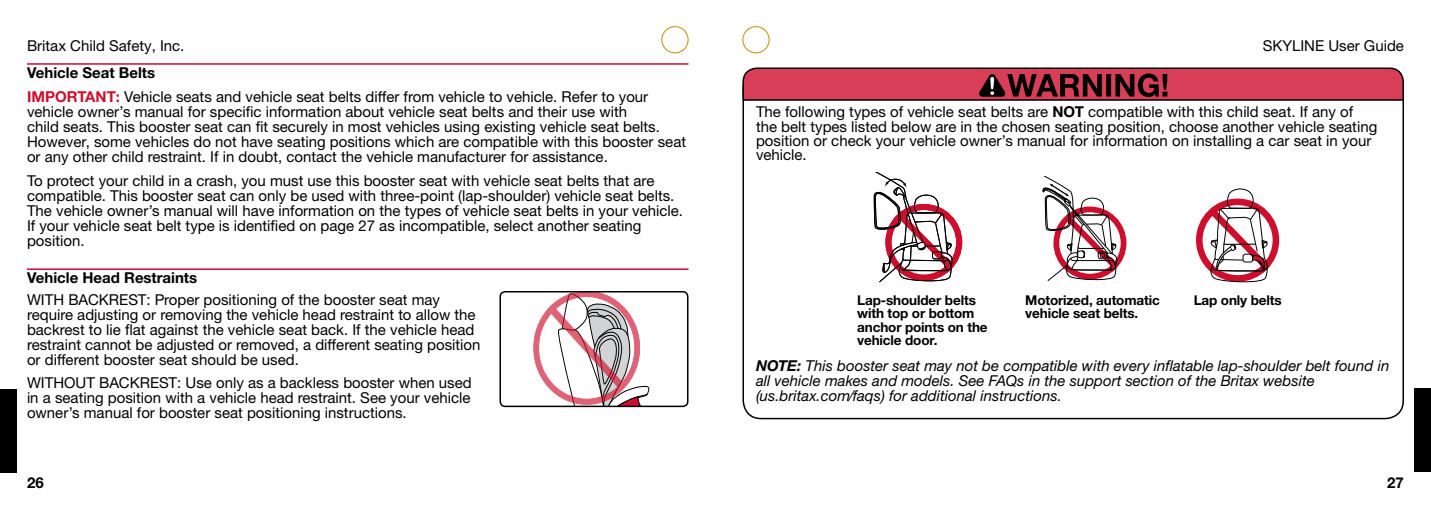
<style>
.page{position:relative;width:1431px;height:513px;background:#fff}
.page>*{position:absolute;margin:0;border:0;box-sizing:border-box;transform-origin:0 0}
.t1{font:15px/15px "Helvetica Neue LTW1 G";color:#000}
.t2{font:italic 15px/15px "Helvetica Neue LTW1 G";color:#000}
.t3{font:700 15px "Helvetica Neue LTW1 G";color:#000}
.t4{font:700 13.5px/13.5px "Helvetica Neue LTW1 G";letter-spacing:-.01em;color:#000}
.s1{font-weight:700}
.s2{font-weight:700;color:#ce0e2d}
</style>
<div class="page">
<div style="left:1414px;top:388px;width:17px;height:84px;background:#000"></div>
<div style="left:0;top:389px;width:17px;height:83px;background:#000"></div>
<div style="left:742px;top:26px;width:28px;height:27px;border:1px solid #bc9109;border-radius:50%"></div>
<div style="left:662px;top:26px;width:26px;height:27px;border:1px solid #bc9109;border-radius:50%"></div>
<hr style="left:27px;top:63px;width:661px;height:2px;background:#ce0e2d">
<hr style="left:27px;top:268px;width:661px;height:2px;background:#ce0e2d">
<svg style="left:534px;top:294px;width:116px;height:110px"></svg>
<div style="left:499px;top:291px;width:189px;height:116px;border:2px solid #000;border-radius:5px"></div>
<svg style="left:742px;top:67px;width:662px;height:35px;background:#b23d50"></svg>
<svg style="left:873px;top:173px;width:89px;height:109px"></svg>
<svg style="left:1042px;top:176px;width:84px;height:105px"></svg>
<svg style="left:1196px;top:189px;width:83px;height:93px"></svg>
<p class="t1" style="left:27px;top:39px;width:159px">Britax Child Safety, Inc.</p>
<p class="t1" style="left:1263px;top:39px;width:143px">SKYLINE User Guide</p>
<p class="t1" style="left:27px;top:61px;width:623px;line-height:23.9px"><span class="s1">Vehicle Seat Belts<br></span><span class="s2">IMPORTANT:</span> Vehicle seats and vehicle seat belts differ from vehicle to vehicle. Refer to your</p>
<p class="t1" style="left:27px;top:104px;width:661px">vehicle owner’s manual for specific information about vehicle seat belts and their use with<br>child seats. This booster seat can fit securely in most vehicles using existing vehicle seat belts.<br>However, some vehicles do not have seating positions which are compatible with this booster seat or any other child restraint. If in doubt, contact the vehicle manufacturer for assistance.</p>
<p class="t1" style="left:27px;top:173px;width:655px">To protect your child in a crash, you must use this booster seat with vehicle seat belts that are compatible. This booster seat can only be used with three-point (lap-shoulder) vehicle seat belts.<br>The vehicle owner’s manual will have information on the types of vehicle seat belts in your vehicle.<br>If your vehicle seat belt type is identified on page 27 as incompatible, select another seating position.</p>
<p class="t3" style="left:27px;top:269px;width:172px">Vehicle Head Restraints</p>
<p class="t1" style="left:27px;top:292px;width:455px">WITH BACKREST: Proper positioning of the booster seat may require adjusting or removing the vehicle head restraint to allow the backrest to lie flat against the vehicle seat back. If the vehicle head restraint cannot be adjusted or removed, a different seating position or different booster seat should be used.</p>
<p class="t1" style="left:27px;top:375px;width:446px;text-align:justify">WITHOUT BACKREST: Use only as a backless booster when used in a seating position with a vehicle head restraint. See your vehicle owner’s manual for booster seat positioning instructions.</p>
<p class="t1" style="left:756px;top:105px;width:623px;line-height:14.2px">The following types of vehicle seat belts are <span class="s1">NOT</span> compatible with this child seat. If any of the belt types listed below are in the chosen seating position, choose another vehicle seating position or check your vehicle owner’s manual for information on installing a car seat in your vehicle.</p>
<p class="t4" style="left:857px;top:293px;width:132px">Lap-shoulder belts with top or bottom anchor points on the vehicle door.</p>
<p class="t4" style="left:1025px;top:293px;width:136px">Motorized, automatic vehicle seat belts.</p>
<p class="t4" style="left:1194px;top:293px;width:89px">Lap only belts</p>
<p class="t2" style="left:756px;top:358px;width:635px"><span class="s1">NOTE:</span> This booster seat may not be compatible with every inflatable lap-shoulder belt found in all vehicle makes and models. See FAQs in the support section of the Britax website (us.britax.com/faqs) for additional instructions.</p>
<p class="t3" style="left:27px;top:474px;width:18px">26</p>
<p class="t3" style="left:1387px;top:474px;width:18px">27</p>
</div>
